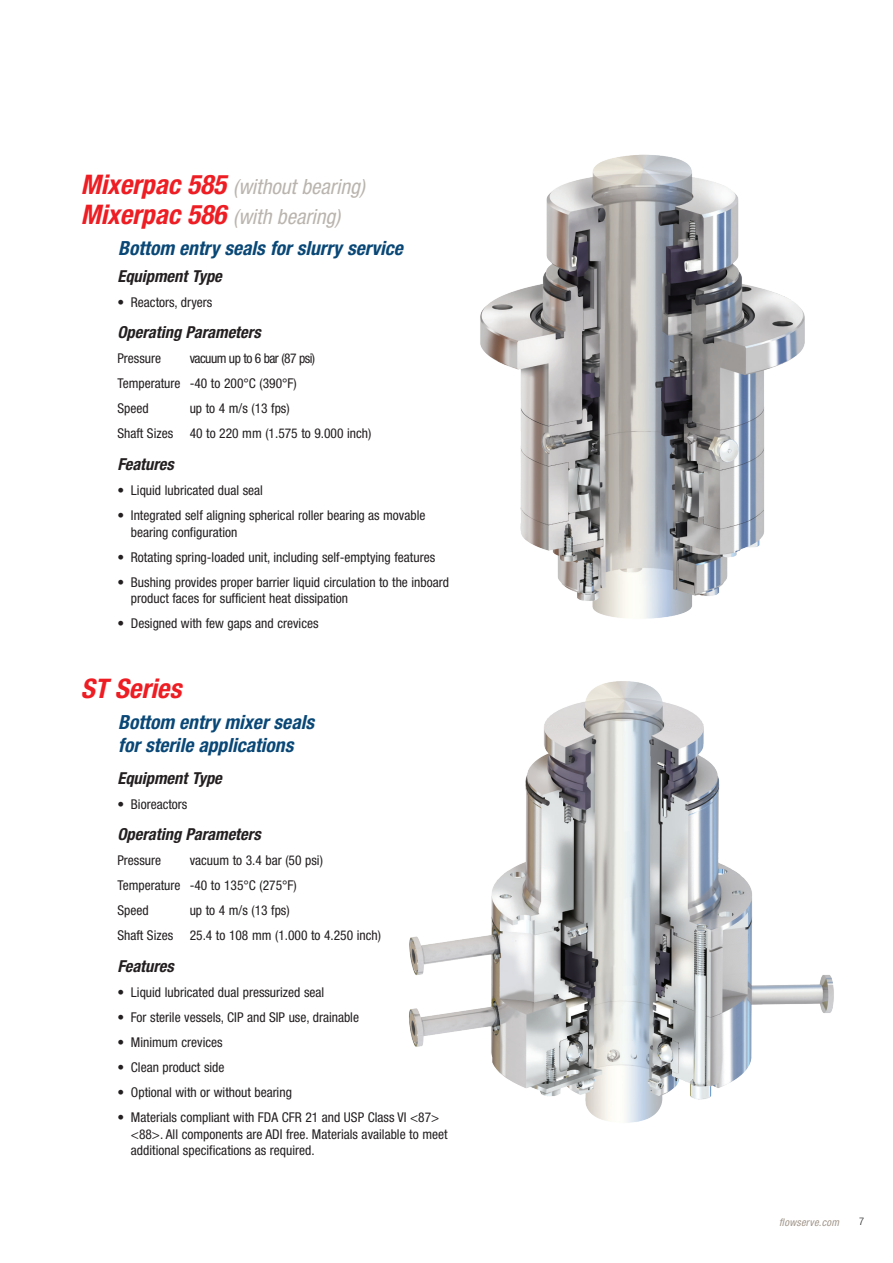
<style>
.page{position:relative;width:893px;height:1263px;background:#fff}
.page>*{position:absolute;margin:0;border:0;box-sizing:border-box;transform-origin:0 0}
.Page_Header{font:italic 700 condensed 27px "Helvetica Neue LT Std";color:#ee1d23}
.Page_Header-2{font:italic condensed 21px/30px "Helvetica Neue LT Std";color:#bab4ae}
.Sub_Header{font:italic 700 condensed 19.5px/22.5px "Helvetica Neue LT Std";color:#094776}
.Product_Subtitles{font:italic 700 condensed 16.5px "Helvetica Neue LT Std";color:#231f20}
.Brochure_Sub_Title{font:italic 700 condensed 16.5px "Helvetica Neue LT Std";color:#231f20}
.Product_Bullets{font:condensed 13.5px/16.5px "Helvetica Neue LT Std";color:#231f20}
.Brochure_Sub_Title-2{font:condensed 13.5px "Helvetica Neue LT Std";color:#231f20}
.Brochure_Sub_Title-3{font:condensed 13.5px "Helvetica Neue LT Std";letter-spacing:-.04em;color:#231f20}
.t1{font:italic condensed 10.5px "Helvetica Neue LT Std";letter-spacing:.025em;color:#a1968b}
.t2{font:300 condensed 10.5px "Helvetica Neue LT Std";color:#231f20}
.s1{font-weight:700;font-size:27px;color:#ee1d23}
</style>
<div class="page">
<img style="left:480px;top:154px;width:325px;height:465px">
<img style="left:409px;top:681px;width:425px;height:442px">
<p class="Page_Header-2" style="left:81px;top:172px;width:286px"><span class="s1">Mixerpac 585</span> (without bearing)<br><span class="s1">Mixerpac 586</span> (with bearing)</p>
<p class="Sub_Header" style="left:118px;top:237px;width:286px">Bottom entry seals for slurry service</p>
<p class="Brochure_Sub_Title" style="left:117px;top:266px;width:106px">Equipment Type</p>
<p class="Product_Bullets" style="left:117px;top:293px;width:96px">• Reactors, dryers</p>
<p class="Product_Subtitles" style="left:117px;top:322px;width:145px">Operating Parameters</p>
<p class="Brochure_Sub_Title-2" style="left:117px;top:351px;width:45px">Pressure</p>
<p class="Brochure_Sub_Title-3" style="left:190px;top:351px;width:127px">vacuum up to 6 bar (87 psi)</p>
<p class="Brochure_Sub_Title-2" style="left:117px;top:376px;width:181px">Temperature -40 to 200°C (390°F)</p>
<p class="Brochure_Sub_Title-2" style="left:117px;top:401px;width:33px">Speed</p>
<p class="Brochure_Sub_Title-2" style="left:190px;top:401px;width:101px">up to 4 m/s (13 fps)</p>
<p class="Brochure_Sub_Title-2" style="left:117px;top:426px;width:255px">Shaft Sizes 40 to 220 mm (1.575 to 9.000 inch)</p>
<p class="Product_Subtitles" style="left:117px;top:454px;width:58px">Features</p>
<p class="Product_Bullets" style="left:117px;top:482px;width:147px">• Liquid lubricated dual seal</p>
<p class="Product_Bullets" style="left:131px;top:507px;width:296px;text-indent:-14px">• Integrated self aligning spherical roller bearing as movable bearing configuration</p>
<p class="Product_Bullets" style="left:117px;top:548px;width:319px">• Rotating spring-loaded unit, including self-emptying features</p>
<p class="Product_Bullets" style="left:131px;top:573px;width:320px;text-indent:-14px">• Bushing provides proper barrier liquid circulation to the inboard product faces for sufficient heat dissipation</p>
<p class="Product_Bullets" style="left:117px;top:615px;width:203px">• Designed with few gaps and crevices</p>
<p class="Page_Header" style="left:81px;top:672px;width:102px">ST Series</p>
<p class="Sub_Header" style="left:118px;top:711px;width:197px">Bottom entry mixer seals for sterile applications</p>
<p class="Brochure_Sub_Title" style="left:117px;top:768px;width:106px">Equipment Type</p>
<p class="Product_Bullets" style="left:117px;top:795px;width:71px">• Bioreactors</p>
<p class="Product_Subtitles" style="left:117px;top:824px;width:145px">Operating Parameters</p>
<p class="Brochure_Sub_Title-2" style="left:117px;top:853px;width:45px">Pressure</p>
<p class="Brochure_Sub_Title-2" style="left:190px;top:853px;width:135px">vacuum to 3.4 bar (50 psi)</p>
<p class="Brochure_Sub_Title-2" style="left:117px;top:878px;width:181px">Temperature -40 to 135°C (275°F)</p>
<p class="Brochure_Sub_Title-2" style="left:117px;top:903px;width:33px">Speed</p>
<p class="Brochure_Sub_Title-2" style="left:190px;top:903px;width:101px">up to 4 m/s (13 fps)</p>
<p class="Brochure_Sub_Title-2" style="left:117px;top:928px;width:265px">Shaft Sizes 25.4 to 108 mm (1.000 to 4.250 inch)</p>
<p class="Product_Subtitles" style="left:117px;top:956px;width:58px">Features</p>
<p class="Product_Bullets" style="left:117px;top:984px;width:208px">• Liquid lubricated dual pressurized seal</p>
<p class="Product_Bullets" style="left:117px;top:1009px;width:243px">• For sterile vessels, CIP and SIP use, drainable</p>
<p class="Product_Bullets" style="left:117px;top:1034px;width:107px">• Minimum crevices</p>
<p class="Product_Bullets" style="left:117px;top:1059px;width:109px">• Clean product side</p>
<p class="Product_Bullets" style="left:117px;top:1084px;width:176px">• Optional with or without bearing</p>
<p class="Product_Bullets" style="left:131px;top:1109px;width:318px;text-indent:-14px">• Materials compliant with FDA CFR 21 and USP Class VI &lt;87&gt; &lt;88&gt;. All components are ADI free. Materials available to meet additional specifications as required.</p>
<p class="t1" style="left:779px;top:1216px;width:61px">flowserve.com</p>
<p class="t2" style="left:859px;top:1215px;width:7px">7</p>
</div>
